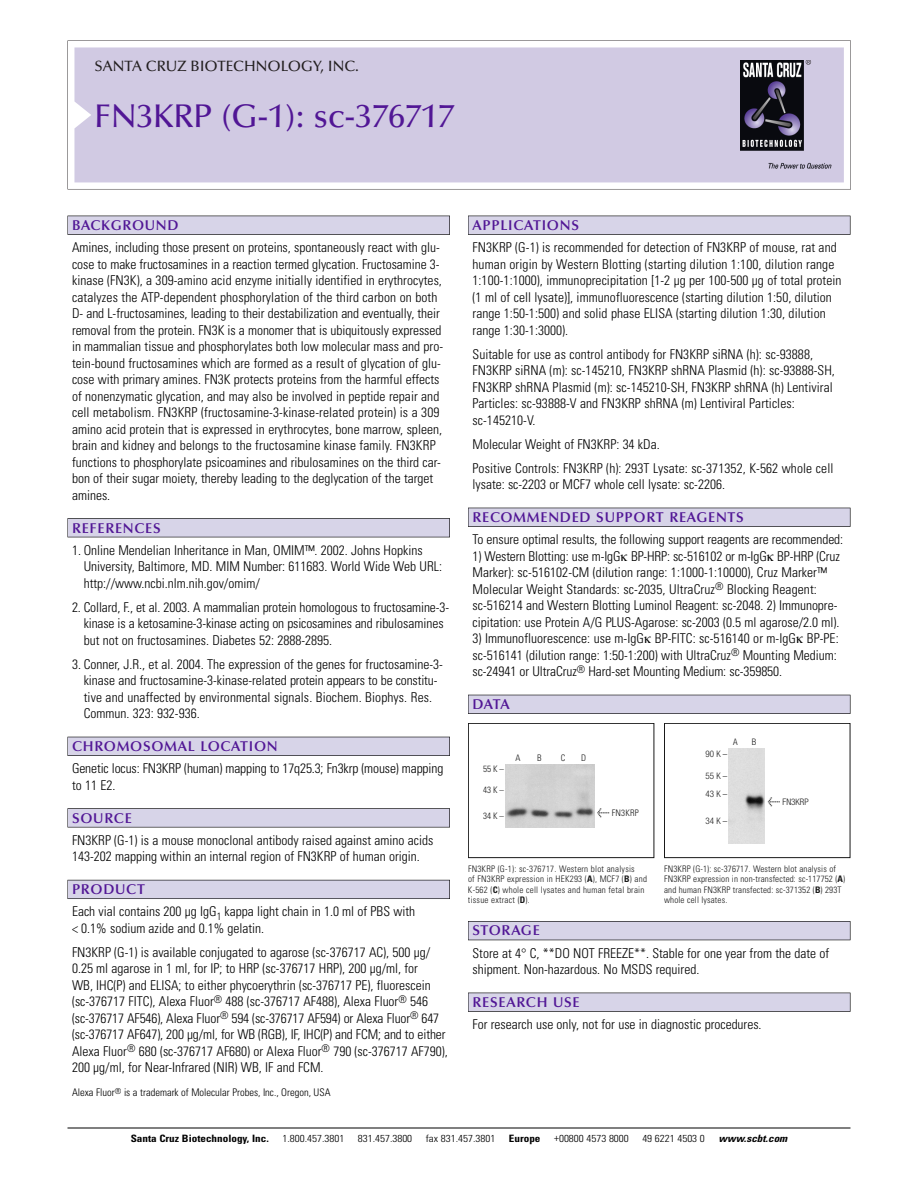
<style>
.page{position:relative;width:918px;height:1188px;background:#fff}
.page>*{position:absolute;margin:0;border:0;box-sizing:border-box;transform-origin:0 0}
.t1{font:500 33px "Optima";color:#511695}
.t2{font:500 15px "Optima";color:#231f20}
.t3{font:600 14.25px "Optima";letter-spacing:.05em;color:#511695}
.t4{font:300 condensed 13.5px/16.5px "Univers";color:#000}
.t5{font:300 condensed 10.5px "Univers";color:#000}
.t6{font:300 condensed 10.2px "Univers";color:#000;scale:1.1 1}
.t7{font:700 condensed 10.2px "Univers";color:#000;scale:1.1 1}
.t8{font:italic 700 condensed 10.2px "Univers";color:#000;scale:1.1 1}
.t9{font:300 condensed 9px/10.5px "Univers";letter-spacing:.015em;color:#191919}
.t10{font:300 condensed 9px/18px "Helvetica Neue";color:#191919}
.s1{font-family:"Meta Plus";font-weight:400;font-stretch:normal;font-size:10.5px}
.s2{font-weight:700}
</style>
<div class="page">
<svg style="left:68px;top:40px;width:783px;height:149px"></svg>
<div style="left:74px;top:47px;width:770px;height:135px;background:#d1cae3"></div>
<img style="left:741px;top:60px;width:90px;height:108px">
<div style="left:68px;top:216px;width:382px;height:19px;background:#535256"></div>
<div style="left:68px;top:216px;width:381px;height:18px;background:#d7d4e8"></div>
<div style="left:68px;top:518px;width:382px;height:19px;background:#515155"></div>
<div style="left:68px;top:519px;width:381px;height:18px;background:#d7d4e8"></div>
<div style="left:68px;top:737px;width:382px;height:19px;background:#515057"></div>
<div style="left:68px;top:737px;width:381px;height:18px;background:#d7d4e8"></div>
<div style="left:68px;top:808px;width:382px;height:19px;background:#575659"></div>
<div style="left:68px;top:809px;width:381px;height:18px;background:#d7d4e8"></div>
<div style="left:68px;top:880px;width:382px;height:19px;background:#595860"></div>
<div style="left:68px;top:880px;width:381px;height:18px;background:#d7d4e8"></div>
<div style="left:468px;top:216px;width:382px;height:19px;background:#535256"></div>
<div style="left:468px;top:216px;width:382px;height:18px;background:#d7d4e8"></div>
<div style="left:468px;top:508px;width:382px;height:19px;background:#525156"></div>
<div style="left:468px;top:508px;width:382px;height:18px;background:#d7d4e8"></div>
<div style="left:468px;top:695px;width:382px;height:19px;background:#515057"></div>
<div style="left:468px;top:695px;width:382px;height:18px;background:#d7d4e8"></div>
<div style="left:468px;top:921px;width:382px;height:19px;background:#525158"></div>
<div style="left:468px;top:922px;width:382px;height:18px;background:#d7d4e8"></div>
<div style="left:468px;top:993px;width:382px;height:19px;background:#535256"></div>
<div style="left:468px;top:993px;width:382px;height:18px;background:#d7d4e8"></div>
<hr style="left:68px;top:1128px;width:782px;height:1px;background:#000">
<div style="left:468px;top:723px;width:186px;height:135px;border:1px solid #191919"></div>
<img style="left:505px;top:764px;width:90px;height:63px">
<div style="left:664px;top:723px;width:186px;height:135px;border:1px solid #191919"></div>
<img style="left:728px;top:748px;width:37px;height:95px">
<p class="t2" style="left:94px;top:60px;width:266px">SANTA CRUZ BIOTECHNOLOGY, INC.</p>
<p class="t1" style="left:94px;top:102px;width:362px">FN3KRP (G-1): sc-376717</p>
<p class="t3" style="left:72px;top:219px;width:108px">BACKGROUND</p>
<p class="t4" style="left:72px;top:240px;width:373px">Amines, including those present on proteins, spontaneously react with glu&shy;cose to make fructosamines in a reaction termed glycation. Fructosamine 3- kinase (FN3K), a 309-amino acid enzyme initially identified in erythrocytes, catalyzes the ATP-dependent phosphorylation of the third carbon on both D- and L-fructosamines, leading to their destabilization and eventually, their removal from the protein. FN3K is a monomer that is ubiquitously expressed in mammalian tissue and phosphorylates both low molecular mass and pro&shy;tein-bound fructosamines which are formed as a result of glycation of glu&shy;cose with primary amines. FN3K protects proteins from the harmful effects of nonenzymatic glycation, and may also be involved in peptide repair and cell metabolism. FN3KRP (fructosamine-3-kinase-related protein) is a 309 amino acid protein that is expressed in erythrocytes, bone marrow, spleen, brain and kidney and belongs to the fructosamine kinase family. FN3KRP functions to phosphorylate psicoamines and ribulosamines on the third car&shy;bon of their sugar moiety, thereby leading to the deglycation of the target amines.</p>
<p class="t3" style="left:72px;top:522px;width:90px">REFERENCES</p>
<p class="t4" style="left:84px;top:543px;width:360px;text-indent:-12px">1. Online Mendelian Inheritance in Man, OMIM™. 2002. Johns Hopkins<br>University, Baltimore, MD. MIM Number: 611683. World Wide Web URL: http://www.ncbi.nlm.nih.gov/omim/</p>
<p class="t4" style="left:84px;top:600px;width:367px;text-indent:-12px">2. Collard, F., et al. 2003. A mammalian protein homologous to fructosamine-3- kinase is a ketosamine-3-kinase acting on psicosamines and ribulosamines but not on fructosamines. Diabetes 52: 2888-2895.</p>
<p class="t4" style="left:84px;top:657px;width:361px;text-indent:-12px">3. Conner, J.R., et al. 2004. The expression of the genes for fructosamine-3- kinase and fructosamine-3-kinase-related protein appears to be constitu&shy;tive and unaffected by environmental signals. Biochem. Biophys. Res.<br>Commun. 323: 932-936.</p>
<p class="t3" style="left:72px;top:740px;width:207px">CHROMOSOMAL LOCATION</p>
<p class="t4" style="left:72px;top:762px;width:373px">Genetic locus: FN3KRP (human) mapping to 17q25.3; Fn3krp (mouse) mapping to 11 E2.</p>
<p class="t3" style="left:72px;top:812px;width:61px">SOURCE</p>
<p class="t4" style="left:72px;top:833px;width:363px">FN3KRP (G-1) is a mouse monoclonal antibody raised against amino acids<br>143-202 mapping within an internal region of FN3KRP of human origin.</p>
<p class="t3" style="left:72px;top:883px;width:74px">PRODUCT</p>
<p class="t4" style="left:72px;top:905px;width:345px">Each vial contains 200 µg IgG<sub>1</sub> kappa light chain in 1.0 ml of PBS with &lt; 0.1% sodium azide and 0.1% gelatin.</p>
<p class="t4" style="left:72px;top:945px;width:377px">FN3KRP (G-1) is available conjugated to agarose (sc-376717 AC), 500 µg/ 0.25 ml agarose in 1 ml, for IP; to HRP (sc-376717 HRP), 200 µg/ml, for<br>WB, IHC(P) and ELISA; to either phycoerythrin (sc-376717 PE), fluorescein (sc-376717 FITC), Alexa Fluor<sup>®</sup> 488 (sc-376717 AF488), Alexa Fluor<sup>®</sup> 546 (sc-376717 AF546), Alexa Fluor<sup>®</sup> 594 (sc-376717 AF594) or Alexa Fluor<sup>®</sup> 647 (sc-376717 AF647), 200 µg/ml, for WB (RGB), IF, IHC(P) and FCM; and to either Alexa Fluor<sup>®</sup> 680 (sc-376717 AF680) or Alexa Fluor<sup>®</sup> 790 (sc-376717 AF790), 200 µg/ml, for Near-Infrared (NIR) WB, IF and FCM.</p>
<p class="t5" style="left:72px;top:1089px;width:260px">Alexa Fluor<sup>®</sup> is a trademark of Molecular Probes, Inc., Oregon, USA</p>
<p class="t3" style="left:473px;top:219px;width:108px">APPLICATIONS</p>
<p class="t4" style="left:473px;top:240px;width:371px">FN3KRP (G-1) is recommended for detection of FN3KRP of mouse, rat and human origin by Western Blotting (starting dilution 1:100, dilution range 1:100-1:1000), immunoprecipitation [1-2 µg per 100-500 µg of total protein (1 ml of cell lysate)], immunofluorescence (starting dilution 1:50, dilution range 1:50-1:500) and solid phase ELISA (starting dilution 1:30, dilution range 1:30-1:3000).</p>
<p class="t4" style="left:473px;top:347px;width:364px">Suitable for use as control antibody for FN3KRP siRNA (h): sc-93888, FN3KRP siRNA (m): sc-145210, FN3KRP shRNA Plasmid (h): sc-93888-SH, FN3KRP shRNA Plasmid (m): sc-145210-SH, FN3KRP shRNA (h) Lentiviral Particles: sc-93888-V and FN3KRP shRNA (m) Lentiviral Particles: sc-145210-V.</p>
<p class="t4" style="left:473px;top:437px;width:189px">Molecular Weight of FN3KRP: 34 kDa.</p>
<p class="t4" style="left:473px;top:461px;width:362px">Positive Controls: FN3KRP (h): 293T Lysate: sc-371352, K-562 whole cell lysate: sc-2203 or MCF7 whole cell lysate: sc-2206.</p>
<p class="t3" style="left:473px;top:511px;width:273px">RECOMMENDED SUPPORT REAGENTS</p>
<p class="t4" style="left:473px;top:532px;width:372px">To ensure optimal results, the following support reagents are recommended:</p>
<p class="t4" style="left:473px;top:549px;width:369px">1) Western Blotting: use m-IgG BP-HRP: sc-516102 or m-IgG BP-HRP (Cruz Marker): sc-516102-CM (dilution range: 1:1000-1:10000), Cruz Marker™ Molecular Weight Standards: sc-2035, UltraCruz<sup>®</sup> Blocking Reagent: sc-516214 and Western Blotting Luminol Reagent: sc-2048. 2) Immunopre&shy;cipitation: use Protein A/G PLUS-Agarose: sc-2003 (0.5 ml agarose/2.0 ml).</p>
<p class="t4" style="left:473px;top:631px;width:368px">3) Immunofluorescence: use m-IgG BP-FITC: sc-516140 or m-IgG BP-PE: sc-516141 (dilution range: 1:50-1:200) with UltraCruz<sup>®</sup> Mounting Medium: sc-24941 or UltraCruz<sup>®</sup> Hard-set Mounting Medium: sc-359850.</p>
<p class="t3" style="left:473px;top:698px;width:39px">DATA</p>
<p class="t9" style="left:483px;top:764px;width:22px">55K–</p>
<p class="t9" style="left:483px;top:785px;width:22px">43K–</p>
<p class="t9" style="left:483px;top:812px;width:22px">34K–</p>
<p class="t9" style="left:515px;top:753px;width:7px">A</p>
<p class="t9" style="left:537px;top:753px;width:6px">B</p>
<p class="t9" style="left:561px;top:753px;width:6px">C</p>
<p class="t9" style="left:581px;top:753px;width:7px">D</p>
<p class="t9" style="left:597px;top:808px;width:43px"><span class="s1">&lt;</span> FN3KRP</p>
<p class="t9" style="left:468px;top:864px;width:181px">FN3KRP (G-1): sc-376717. Western blot analysis<br>of FN3KRP expression in HEK293 (<span class="s2">A</span>), MCF7 (<span class="s2">B</span>) and K-562 (<span class="s2">C</span>) whole cell lysates and human fetal brain tissue extract (<span class="s2">D</span>).</p>
<p class="t10" style="left:733px;top:734px;width:6px">A</p>
<p class="t10" style="left:752px;top:734px;width:6px">B</p>
<p class="t10" style="left:706px;top:745px;width:23px">90K–</p>
<p class="t10" style="left:706px;top:768px;width:23px">55K–<br>43K–</p>
<p class="t10" style="left:706px;top:813px;width:23px">34K–</p>
<p class="t10" style="left:768px;top:794px;width:42px"><span class="s1">&lt;</span> FN3KRP</p>
<p class="t9" style="left:664px;top:864px;width:183px">FN3KRP (G-1): sc-376717. Western blot analysis of FN3KRP expression in non-transfected: sc-117752 (<span class="s2">A</span>) and human FN3KRP transfected: sc-371352 (<span class="s2">B</span>) 293T whole cell lysates.</p>
<p class="t3" style="left:473px;top:925px;width:69px">STORAGE</p>
<p class="t4" style="left:473px;top:946px;width:358px">Store at 4° C, **DO NOT FREEZE**. Stable for one year from the date of shipment. Non-hazardous. No MSDS required.</p>
<p class="t3" style="left:473px;top:996px;width:109px">RESEARCH USE</p>
<p class="t4" style="left:473px;top:1017px;width:291px">For research use only, not for use in diagnostic procedures.</p>
<p class="t7" style="left:131px;top:1135px;width:127px">Santa Cruz Biotechnology, Inc.</p>
<p class="t6" style="left:282px;top:1135px;width:58px">1.800.457.3801</p>
<p class="t6" style="left:358px;top:1135px;width:51px">831.457.3800</p>
<p class="t6" style="left:426px;top:1135px;width:65px">fax 831.457.3801</p>
<p class="t7" style="left:509px;top:1135px;width:30px">Europe</p>
<p class="t6" style="left:554px;top:1135px;width:69px">+00800 4573 8000</p>
<p class="t6" style="left:642px;top:1135px;width:58px">49 6221 4503 0</p>
<p class="t8" style="left:719px;top:1135px;width:66px">www.scbt.com</p>
</div>
